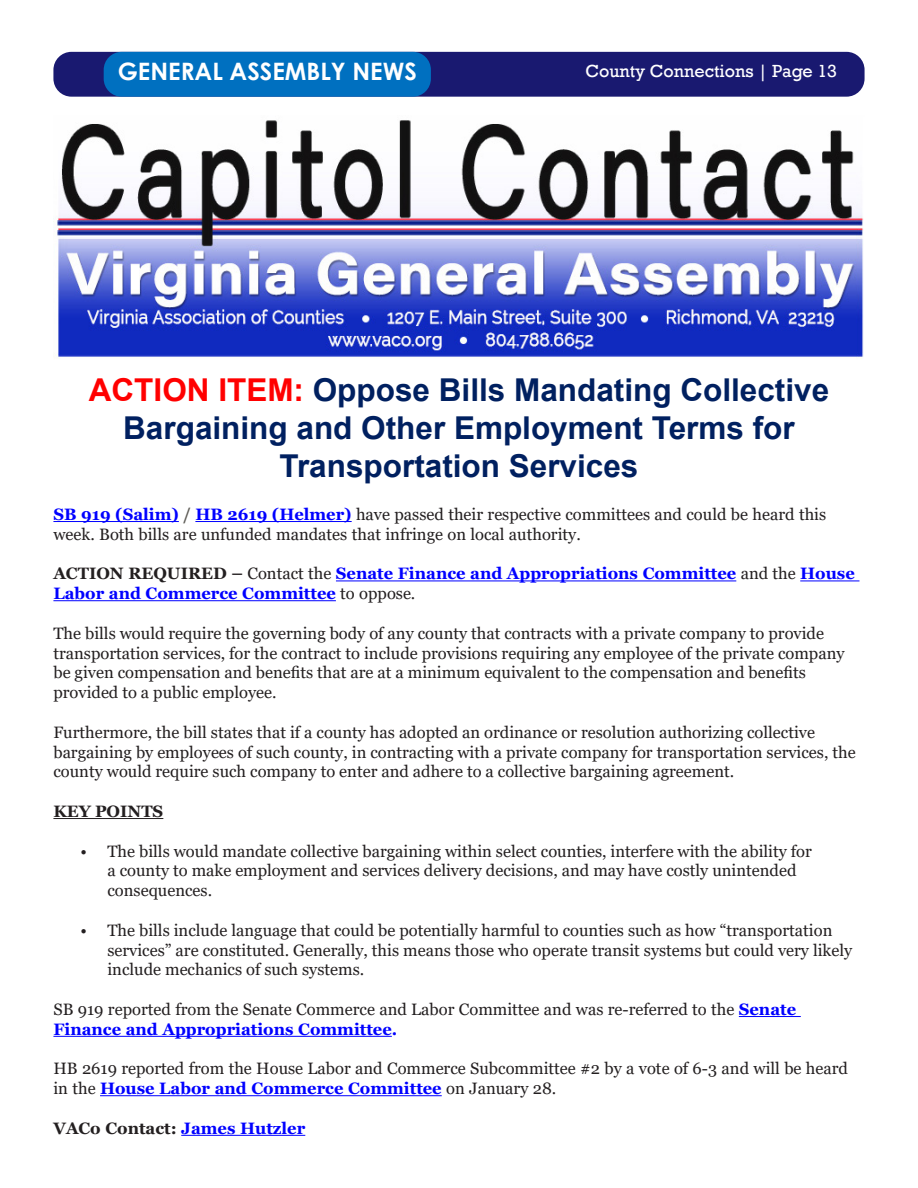
<style>
.page{position:relative;width:918px;height:1188px;background:#fff}
.page>*{position:absolute;margin:0;border:0;box-sizing:border-box;transform-origin:0 0}
.No_Spacing{font:700 31.5px/37.8px "Arial";color:#002060;text-align:center}
.t1{font:700 24px "Century Gothic";color:#fff}
.t2{font:18px "Rockwell";color:#fff}
.No_Spacing-2{font:16.5px/19.8px "Georgia";color:#231f20}
.t3{font:700 16.5px/19.8px "Georgia";color:#00f}
.No_Spacing-3{font:700 16.5px "Georgia";color:#231f20}
.s1{color:#f00}
.s2{font-weight:700;color:#00f}
.s3{font-weight:700;color:#5d5b55}
.s4{color:#231f20}
.s5{font-weight:400;color:#231f20}
.s6{color:#00f}
</style>
<div class="page">
<hr style="left:53px;top:521px;width:126px;height:1px;background:#00f">
<hr style="left:195px;top:521px;width:157px;height:1px;background:#00f">
<hr style="left:336px;top:580px;width:400px;height:1px;background:#00f">
<hr style="left:800px;top:580px;width:59px;height:1px;background:#00f">
<hr style="left:53px;top:600px;width:283px;height:1px;background:#00f">
<hr style="left:53px;top:818px;width:110px;height:1px;background:#231f20">
<hr style="left:739px;top:1016px;width:62px;height:1px;background:#00f">
<hr style="left:53px;top:1036px;width:339px;height:1px;background:#00f">
<hr style="left:100px;top:1095px;width:342px;height:1px;background:#00f">
<hr style="left:181px;top:1135px;width:124px;height:1px;background:#00f">
<div style="left:53px;top:52px;width:812px;height:45px;background:#191970;border-radius:18px"></div>
<div style="left:104px;top:52px;width:327px;height:45px;background:#0070c0;border-radius:18px"></div>
<img style="left:53px;top:120px;width:811px;height:239px">
<p class="t1" style="left:118px;top:53px;width:301px">GENERAL ASSEMBLY NEWS</p>
<p class="t2" style="left:585px;top:60px;width:253px">County Connections | Page 13</p>
<p class="No_Spacing" style="left:89px;top:371px;width:742px"><span class="s1">ACTION ITEM:</span> Oppose Bills Mandating Collective<br>Bargaining and Other Employment Terms for<br>Transportation Services</p>
<p class="No_Spacing-2" style="left:53px;top:505px;width:774px"><span class="s2">SB 919 (Salim)</span> <span class="s3">/</span> <span class="s2">HB 2619 (Helmer)</span> have passed their respective committees and could be heard this week. Both bills are unfunded mandates that infringe on local authority.</p>
<p class="t3" style="left:53px;top:564px;width:803px"><span class="s4">ACTION REQUIRED –</span> <span class="s5">Contact the</span> Senate Finance and Appropriations Committee <span class="s5">and the</span> House<br>Labor and Commerce Committee <span class="s5">to oppose.</span></p>
<p class="No_Spacing-2" style="left:53px;top:624px;width:793px">The bills would require the governing body of any county that contracts with a private company to provide transportation services, for the contract to include provisions requiring any employee of the private company be given compensation and benefits that are at a minimum equivalent to the compensation and benefits provided to a public employee.</p>
<p class="No_Spacing-2" style="left:53px;top:723px;width:804px">Furthermore, the bill states that if a county has adopted an ordinance or resolution authorizing collective bargaining by employees of such county, in contracting with a private company for transportation services, the county would require such company to enter and adhere to a collective bargaining agreement.</p>
<p class="No_Spacing-3" style="left:53px;top:801px;width:111px">KEY POINTS</p>
<p class="No_Spacing-2" style="left:107px;top:841px;width:706px;text-indent:-27px">• The bills would mandate collective bargaining within select counties, interfere with the ability for a county to make employment and services delivery decisions, and may have costly unintended consequences.</p>
<p class="No_Spacing-2" style="left:107px;top:921px;width:746px;text-indent:-27px">• The bills include language that could be potentially harmful to counties such as how “transportation services” are constituted. Generally, this means those who operate transit systems but could very likely include mechanics of such systems.</p>
<p class="No_Spacing-2" style="left:53px;top:1000px;width:744px">SB 919 reported from the Senate Commerce and Labor Committee and was re-referred to the <span class="s2">Senate<br>Finance and Appropriations Committee.</span></p>
<p class="No_Spacing-2" style="left:53px;top:1059px;width:796px">HB 2619 reported from the House Labor and Commerce Subcommittee #2 by a vote of 6-3 and will be heard in the <span class="s2">House Labor and Commerce Committee</span> on January 28.</p>
<p class="No_Spacing-3" style="left:53px;top:1118px;width:253px">VACo Contact: <span class="s6">James Hutzler</span></p>
</div>
